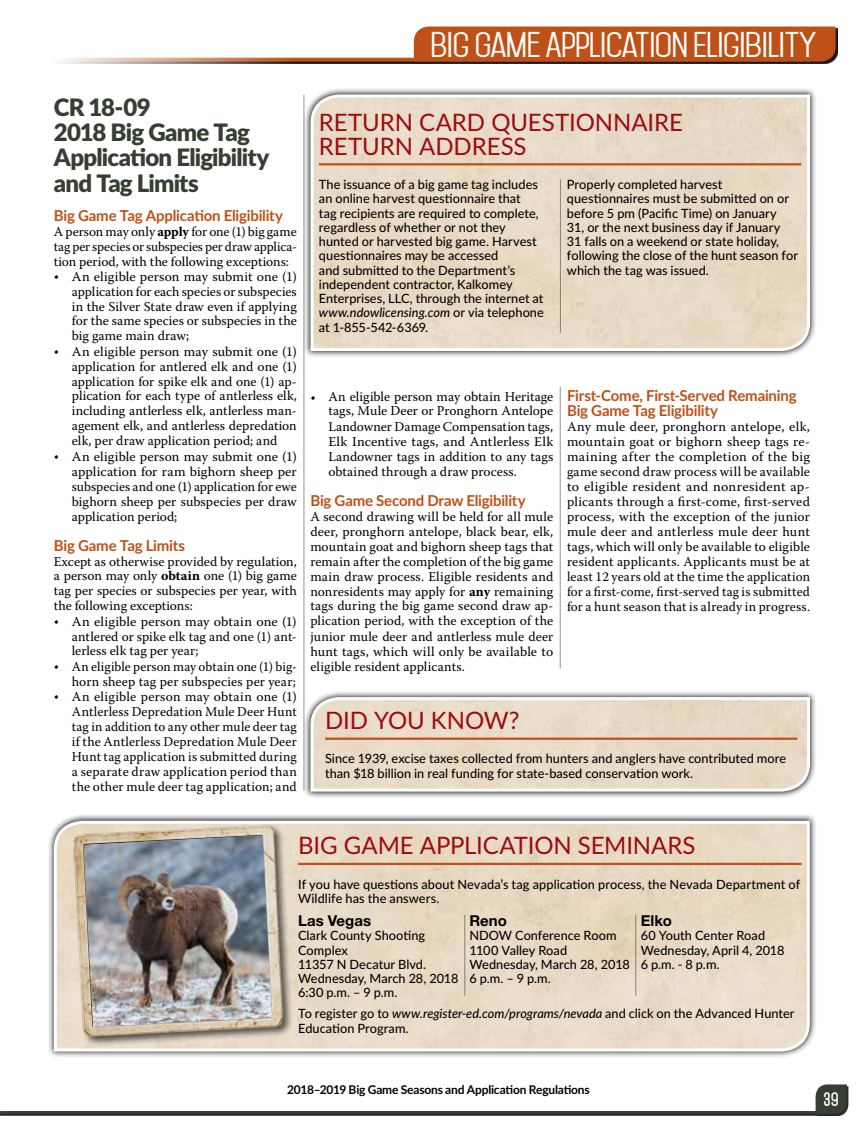
<style>
.page{position:relative;width:864px;height:1134px;background:#fff}
.page>*{position:absolute;margin:0;border:0;box-sizing:border-box;transform-origin:0 0}
.t1{font:30.75px "Mohave";letter-spacing:-.03em;color:#fff;scale:1.15 1}
.t2{font:24px/24px "Lato";letter-spacing:-.005em;color:#9e0b0f}
.t3{font:900 24px/25.5px "Lato";letter-spacing:-.035em;color:#373e32}
.t4{font:700 16.95px "Mohave";color:#fff;scale:.95 1}
.t5{font:700 15px/15px "Lato";letter-spacing:-.015em;color:#be5117}
.t6{font:700 15px "Helvetica Neue LT Std";letter-spacing:.005em;color:#000}
.t7{font:13.5px/15px "Warnock Pro";letter-spacing:.005em;color:#000;text-align:justify}
.t8{font:500 12.75px/14.2px "Lato";color:#000}
.t9{font:700 12px "Lato";letter-spacing:-.015em;color:#000}
.s1{font-weight:700}
.s2{font-style:italic}
</style>
<div class="page">
<div style="left:47px;top:814px;width:770px;height:245px;background:#000;opacity:.9"></div>
<svg style="left:52px;top:819px;width:759px;height:234px;background:#e6d9c5"></svg>
<hr style="left:298px;top:863px;width:503px;height:2px;background:#be5117">
<hr style="left:464px;top:915px;width:1px;height:81px;background:#939598">
<hr style="left:635px;top:915px;width:1px;height:81px;background:#939598">
<img style="left:65px;top:818px;width:228px;height:228px">
<img style="left:84px;top:836px;width:188px;height:191px">
<div style="left:303px;top:87px;width:514px;height:271px;background:#000;opacity:.9"></div>
<svg style="left:309px;top:93px;width:503px;height:259px;background:#e6d9c5"></svg>
<hr style="left:319px;top:163px;width:482px;height:2px;background:#be5117">
<hr style="left:560px;top:179px;width:1px;height:154px;background:#939598">
<hr style="left:304px;top:94px;width:1px;height:697px;background:#939598">
<hr style="left:560px;top:387px;width:1px;height:282px;background:#939598">
<div style="left:303px;top:690px;width:514px;height:108px;background:#000;opacity:.9"></div>
<svg style="left:309px;top:696px;width:503px;height:97px;background:#e5d9c7"></svg>
<hr style="left:325px;top:738px;width:472px;height:2px;background:#be5117">
<div style="left:0;top:29px;width:838px;height:35px;background:#000;opacity:.9"></div>
<div style="left:414px;top:27px;width:422px;height:35px;background:#be5117"></div>
<svg style="left:0;top:58px;width:810px;height:4px;background:#c17248"></svg>
<svg style="left:819px;top:1086px;width:30px;height:30px"></svg>
<svg style="left:816px;top:1084px;width:31px;height:30px"></svg>
<hr style="left:0;top:1113px;width:819px;height:3px;background:#292829">
<hr style="left:0;top:1111px;width:818px;height:3px;background:#373e32">
<h1 class="t1" style="left:431px;top:26px;width:337px">BIG GAME APPLICATION ELIGIBILITY</h1>
<h2 class="t3" style="left:54px;top:93px;width:217px">CR 18-09<br>2018 Big Game Tag<br>Application Eligibility and Tag Limits</h2>
<p class="t5" style="left:54px;top:207px;width:231px">Big Game Tag Application Eligibility</p>
<p class="t7" style="left:54px;top:223px;width:244px">A person may only <span class="s1">apply</span> for one (1) big game tag per species or subspecies per draw applica&shy;tion period, with the following exceptions:</p>
<p class="t7" style="left:72px;top:268px;width:227px;text-indent:-18px">• An eligible person may submit one (1) application for each species or subspecies in the Silver State draw even if applying for the same species or subspecies in the big game main draw;</p>
<p class="t7" style="left:72px;top:343px;width:227px;text-indent:-18px">• An eligible person may submit one (1) application for antlered elk and one (1) application for spike elk and one (1) ap&shy;plication for each type of antlerless elk, including antlerless elk, antlerless man&shy;agement elk, and antlerless depredation elk, per draw application period; and</p>
<p class="t7" style="left:72px;top:448px;width:227px;text-indent:-18px">• An eligible person may submit one (1) application for ram bighorn sheep per subspecies and one (1) application for ewe bighorn sheep per subspecies per draw application period;</p>
<p class="t5" style="left:54px;top:537px;width:133px">Big Game Tag Limits</p>
<p class="t7" style="left:54px;top:553px;width:245px">Except as otherwise provided by regulation, a person may only <span class="s1">obtain</span> one (1) big game tag per species or subspecies per year, with the following exceptions:</p>
<p class="t7" style="left:72px;top:613px;width:227px;text-indent:-18px">• An eligible person may obtain one (1) antlered or spike elk tag and one (1) ant&shy;lerless elk tag per year;</p>
<p class="t7" style="left:54px;top:658px;width:244px;text-align:right">• An eligible person may obtain one (1) big&shy;horn sheep tag per subspecies per year;</p>
<p class="t7" style="left:72px;top:688px;width:227px;text-indent:-18px">• An eligible person may obtain one (1)<br>Antlerless Depredation Mule Deer Hunt tag in addition to any other mule deer tag if the Antlerless Depredation Mule Deer Hunt tag application is submitted during a separate draw application period than the other mule deer tag application; and</p>
<h2 class="t2" style="left:319px;top:109px;width:365px">RETURN CARD QUESTIONNAIRE<br>RETURN ADDRESS</h2>
<p class="t8" style="left:319px;top:177px;width:226px">The issuance of a big game tag includes an online harvest questionnaire that<br>tag recipients are required to complete, regardless of whether or not they hunted or harvested big game. Harvest questionnaires may be accessed<br>and submitted to the Department’s independent contractor, Kalkomey Enterprises, LLC, through the internet at <span class="s2">www.ndowlicensing.com</span> or via telephone at 1-855-542-6369.</p>
<p class="t8" style="left:567px;top:177px;width:233px">Properly completed harvest questionnaires must be submitted on or before 5 pm (Pacific Time) on January<br>31, or the next business day if January 31 falls on a weekend or state holiday, following the close of the hunt season for which the tag was issued.</p>
<p class="t7" style="left:328px;top:388px;width:227px;text-indent:-18px">• An eligible person may obtain Heritage tags, Mule Deer or Pronghorn Antelope Landowner Damage Compensation tags, Elk Incentive tags, and Antlerless Elk Landowner tags in addition to any tags obtained through a draw process.</p>
<p class="t5" style="left:310px;top:492px;width:217px">Big Game Second Draw Eligibility</p>
<p class="t7" style="left:310px;top:508px;width:245px">A second drawing will be held for all mule deer, pronghorn antelope, black bear, elk, mountain goat and bighorn sheep tags that remain after the completion of the big game main draw process. Eligible residents and nonresidents may apply for <span class="s1">any</span> remaining tags during the big game second draw ap&shy;plication period, with the exception of the junior mule deer and antlerless mule deer hunt tags, which will only be available to eligible resident applicants.</p>
<p class="t5" style="left:567px;top:387px;width:231px">First-Come, First-Served Remaining<br>Big Game Tag Eligibility</p>
<p class="t7" style="left:567px;top:418px;width:245px">Any mule deer, pronghorn antelope, elk, mountain goat or bighorn sheep tags re&shy;maining after the completion of the big game second draw process will be available to eligible resident and nonresident ap&shy;plicants through a first-come, first-served process, with the exception of the junior mule deer and antlerless mule deer hunt tags, which will only be available to eligible resident applicants. Applicants must be at least 12 years old at the time the application for a first-come, first-served tag is submitted for a hunt season that is already in progress.</p>
<h2 class="t2" style="left:325px;top:707px;width:196px">DID YOU KNOW?</h2>
<p class="t8" style="left:325px;top:751px;width:463px">Since 1939, excise taxes collected from hunters and anglers have contributed more than $18 billion in real funding for state-based conservation work.</p>
<h2 class="t2" style="left:298px;top:832px;width:399px">BIG GAME APPLICATION SEMINARS</h2>
<p class="t8" style="left:298px;top:876px;width:504px">If you have questions about Nevada’s tag application process, the Nevada Department of<br>Wildlife has the answers.</p>
<p class="t6" style="left:298px;top:912px;width:75px">Las Vegas</p>
<p class="t8" style="left:298px;top:928px;width:162px">Clark County Shooting<br>Complex<br>11357 N Decatur Blvd.<br>Wednesday, March 28, 2018<br>6:30 p.m. – 9 p.m.</p>
<p class="t6" style="left:641px;top:912px;width:33px">Elko</p>
<p class="t8" style="left:641px;top:928px;width:145px">60 Youth Center Road<br>Wednesday, April 4, 2018<br>6 p.m. - 8 p.m.</p>
<p class="t8" style="left:298px;top:1006px;width:498px">To register go to <span class="s2">www.register-ed.com/programs/nevada</span> and click on the Advanced Hunter<br>Education Program.</p>
<p class="t6" style="left:469px;top:912px;width:39px">Reno</p>
<p class="t8" style="left:469px;top:928px;width:162px">NDOW Conference Room<br>1100 Valley Road<br>Wednesday, March 28, 2018<br>6 p.m. – 9 p.m.</p>
<p class="t9" style="left:287px;top:1081px;width:304px">2018–2019 Big Game Seasons and Application Regulations</p>
<p class="t4" style="left:823px;top:1089px;width:18px">39</p>
</div>
